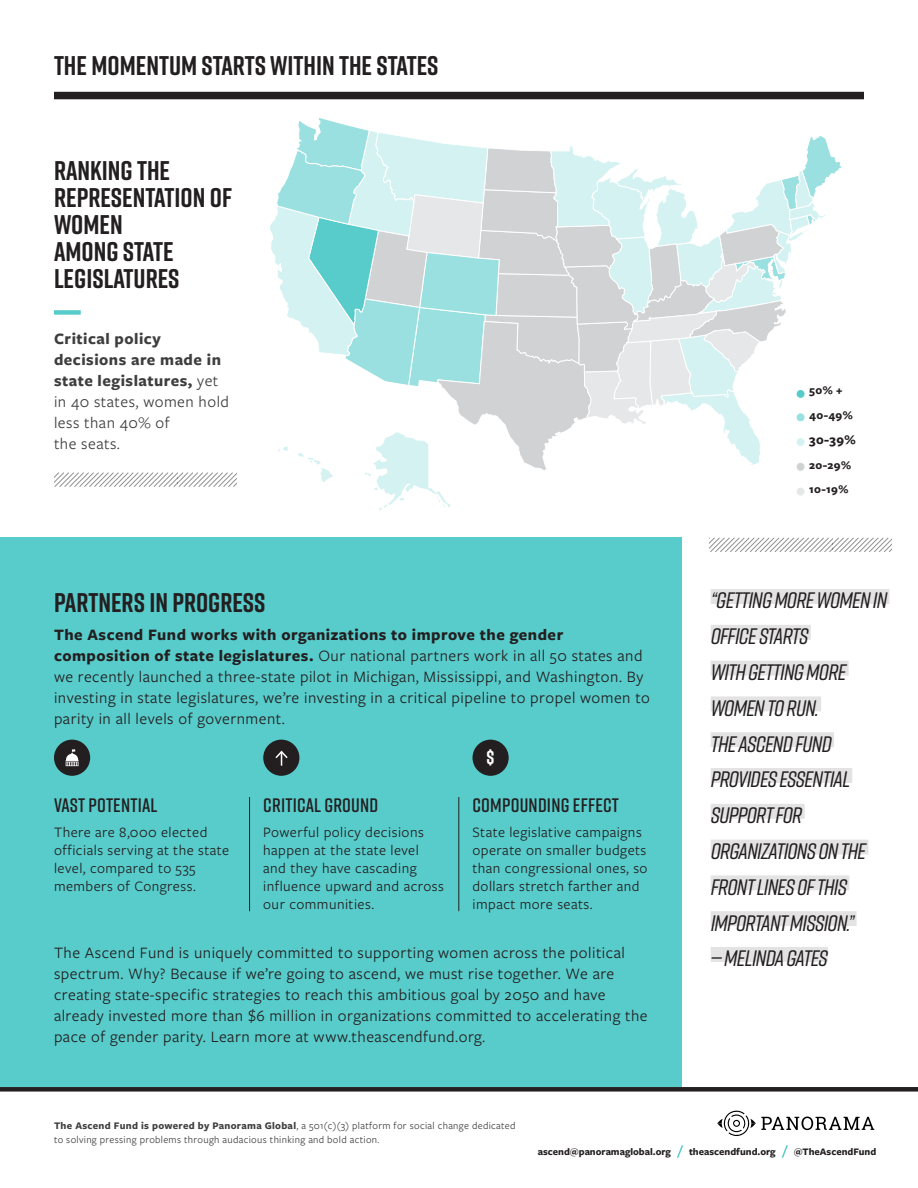
<style>
.page{position:relative;width:918px;height:1188px;background:#fff}
.page>*{position:absolute;margin:0;border:0;box-sizing:border-box;transform-origin:0 0}
.t1{font:700 27px/27px "Rift";color:#231f20}
.QUOTE{font:italic 500 22.35px/35.8px "Rift";letter-spacing:-.03em;color:#231f20}
.t2{font:600 19.5px "Rift";letter-spacing:.01em;color:#231f20}
.t3{font:700 18.9px "Rift";color:#fff}
.BODY{font:16.5px/21px "Freight Sans Pro";letter-spacing:.03em;color:#231f20}
.BODY-2{font:700 16.5px/21px "Freight Sans Pro";letter-spacing:.03em;color:#3e3e3f}
.Sidebar_body{font:15px/18px "Freight Sans Pro";letter-spacing:.03em;color:#231f20}
.INTRO{font:700 13.5px "Freight Sans Pro";color:#231f20}
.INTRO-2{font:700 12px "Freight Sans Pro";letter-spacing:.03em;color:#231f20}
.t4{font:10.5px/13.5px "Freight Sans Pro";letter-spacing:.03em;color:#3e3e3f}
.Intro{font:700 10.35px "Freight Sans Pro";color:#231f20}
.s1{font-weight:400}
.s2{font-weight:700}
</style>
<div class="page">
<div style="left:0;top:538px;width:682px;height:549px;background:#58cccb"></div>
<svg style="left:677px;top:1145px;width:6px;height:13px"></svg>
<svg style="left:782px;top:1145px;width:6px;height:13px"></svg>
<div style="left:0;top:1087px;width:918px;height:5px;background:#231f20"></div>
<div style="left:54px;top:310px;width:27px;height:5px;background:#58cccb"></div>
<svg style="left:54px;top:473px;width:182px;height:14px"></svg>
<div style="left:711px;top:589px;width:178px;height:15px;background:#e3e3e3"></div>
<div style="left:711px;top:625px;width:100px;height:15px;background:#e3e3e3"></div>
<div style="left:711px;top:661px;width:138px;height:15px;background:#e3e3e3"></div>
<div style="left:711px;top:696px;width:110px;height:15px;background:#e3e3e3"></div>
<div style="left:711px;top:732px;width:123px;height:15px;background:#e3e3e3"></div>
<div style="left:711px;top:768px;width:141px;height:15px;background:#e3e3e3"></div>
<div style="left:711px;top:804px;width:94px;height:15px;background:#e3e3e3"></div>
<div style="left:711px;top:840px;width:157px;height:15px;background:#e3e3e3"></div>
<div style="left:711px;top:875px;width:138px;height:15px;background:#e3e3e3"></div>
<div style="left:711px;top:911px;width:146px;height:15px;background:#e3e3e3"></div>
<div style="left:711px;top:947px;width:117px;height:15px;background:#e3e3e3"></div>
<hr style="left:249px;top:797px;width:1px;height:114px;background:#231f20">
<hr style="left:459px;top:797px;width:1px;height:114px;background:#231f20">
<div style="left:54px;top:740px;width:36px;height:36px;background:#231f20;border-radius:50%"></div>
<svg style="left:66px;top:749px;width:13px;height:17px"></svg>
<div style="left:263px;top:740px;width:36px;height:36px;background:#231f20;border-radius:50%"></div>
<svg style="left:275px;top:750px;width:13px;height:16px"></svg>
<div style="left:472px;top:740px;width:37px;height:36px;background:#231f20;border-radius:50%"></div>
<svg style="left:710px;top:538px;width:182px;height:14px"></svg>
<div style="left:54px;top:92px;width:810px;height:7px;background:#231f20"></div>
<svg style="left:717px;top:1110px;width:157px;height:26px"></svg>
<svg style="left:270px;top:118px;width:572px;height:393px"></svg>
<h2 class="t1" style="left:54px;top:52px;width:386px">THE MOMENTUM STARTS WITHIN THE STATES</h2>
<h2 class="t1" style="left:54px;top:157px;width:179px">RANKING THE<br>REPRESENTATION OF<br>WOMEN<br>AMONG STATE<br>LEGISLATURES</h2>
<p class="BODY-2" style="left:54px;top:327px;width:177px">Critical policy decisions are made in state legislatures, <span class="s1">yet in 40 states, women hold less than 40% of<br>the seats.</span></p>
<h2 class="t1" style="left:54px;top:589px;width:213px">PARTNERS IN PROGRESS</h2>
<p class="BODY" style="left:54px;top:623px;width:597px"><span class="s2">The Ascend Fund works with organizations to improve the gender composition of state legislatures.</span> Our national partners work in all 50 states and we recently launched a three-state pilot in Michigan, Mississippi, and Washington. By investing in state legislatures, we’re investing in a critical pipeline to propel women to parity in all levels of government.</p>
<h3 class="t2" style="left:54px;top:792px;width:105px">VAST POTENTIAL</h3>
<p class="Sidebar_body" style="left:54px;top:822px;width:177px">There are 8,000 elected officials serving at the state level, compared to 535 members of Congress.</p>
<h3 class="t2" style="left:263px;top:792px;width:117px">CRITICAL GROUND</h3>
<p class="Sidebar_body" style="left:263px;top:822px;width:182px">Powerful policy decisions happen at the state level and they have cascading influence upward and across our communities.</p>
<h2 class="t3" style="left:487px;top:744px;width:9px">$</h2>
<h3 class="t2" style="left:472px;top:792px;width:148px">COMPOUNDING EFFECT</h3>
<p class="Sidebar_body" style="left:472px;top:822px;width:177px">State legislative campaigns operate on smaller budgets than congressional ones, so dollars stretch farther and impact more seats.</p>
<p class="BODY" style="left:54px;top:942px;width:595px">The Ascend Fund is uniquely committed to supporting women across the political spectrum. Why? Because if we’re going to ascend, we must rise together. We are creating state-specific strategies to reach this ambitious goal by 2050 and have already invested more than $6 million in organizations committed to accelerating the pace of gender parity. Learn more at www.theascendfund.org.</p>
<p class="t4" style="left:54px;top:1119px;width:463px"><span class="s2">The Ascend Fund is powered by Panorama Global</span>, a 501(c)(3) platform for social change dedicated to solving pressing problems through audacious thinking and bold action.</p>
<p class="INTRO-2" style="left:809px;top:382px;width:35px">50% +</p>
<p class="INTRO-2" style="left:809px;top:407px;width:45px">40-49%</p>
<p class="INTRO" style="left:809px;top:430px;width:48px">30-39%</p>
<p class="INTRO-2" style="left:809px;top:456px;width:43px">20-29%</p>
<p class="INTRO-2" style="left:809px;top:481px;width:41px">10-19%</p>
<p class="QUOTE" style="left:711px;top:582px;width:178px">“GETTING MORE WOMEN IN<br>OFFICE STARTS<br>WITH GETTING MORE<br>WOMEN TO RUN.<br>THE ASCEND FUND<br>PROVIDES ESSENTIAL<br>SUPPORT FOR<br>ORGANIZATIONS ON THE<br>FRONT LINES OF THIS<br>IMPORTANT MISSION.”</p>
<p class="QUOTE" style="left:711px;top:940px;width:119px">— MELINDA GATES</p>
<p class="Intro" style="left:538px;top:1144px;width:135px">ascend@panoramaglobal.org</p>
<p class="Intro" style="left:689px;top:1144px;width:88px">theascendfund.org</p>
<p class="Intro" style="left:794px;top:1144px;width:84px">@TheAscendFund</p>
</div>
